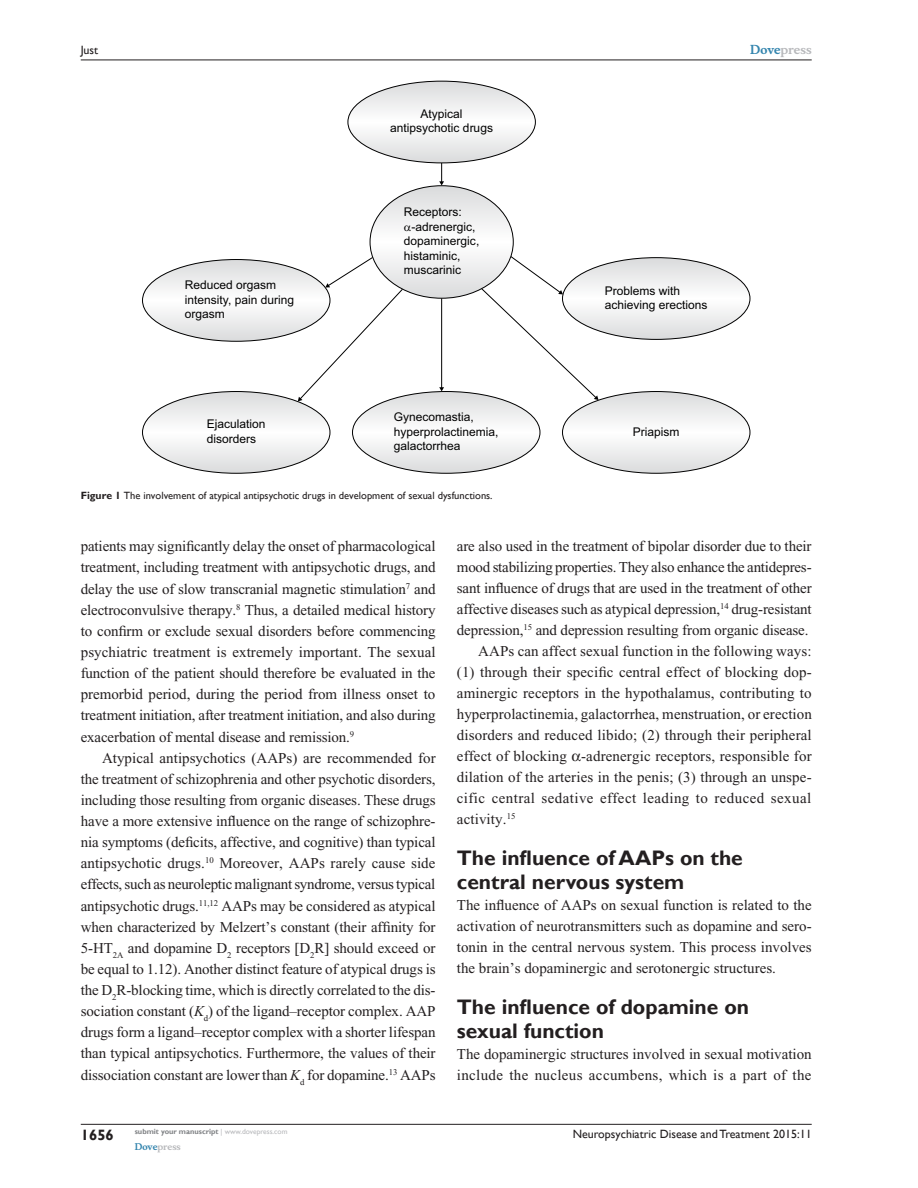
<style>
.page{position:relative;width:918px;height:1188px;background:#fff}
.page>*{position:absolute;margin:0;border:0;box-sizing:border-box;transform-origin:0 0}
.H1-2li{font:700 21px/24px "Gill Sans";color:#231f20}
.Tx{font:15px/21.1px "Times New Roman";letter-spacing:-.01em;color:#231f20;text-align:justify}
.TxF{font:15px/21.1px "Times New Roman";color:#231f20;text-align:justify}
.RunFolio-V{font:700 15px "Gill Sans";color:#231f20}
.t1{font:12px/14.4px "Arial";color:#000}
.RunF-V{font:12px "Gill Sans";color:#231f20}
.RunH-Brand-V{font:700 12px "Musee";color:#b8b9bc}
.RunH-V{font:12px "Gill Sans";color:#231f20}
.FigC{font:10.5px "Gill Sans";color:#231f20}
.RunF-Brand-V{font:700 9px "Musee";color:#b8b9bc}
.RunF-SubmityourMS-V{font:700 7.5px "Gill Sans";color:#808285}
.s1{font-weight:700}
.s2{color:#3485ae}
.s3{font-style:italic}
.s4{font-weight:400;color:#b8b9bc}
</style>
<div class="page">
<hr style="left:81px;top:1124px;width:731px;height:1px;background:#231f20">
<hr style="left:81px;top:60px;width:731px;height:1px;background:#231f20">
<svg style="left:143px;top:81px;width:607px;height:392px"></svg>
<p class="RunH-V" style="left:81px;top:43px;width:19px">Just</p>
<p class="t1" style="left:185px;top:278px;width:111px">Reduced orgasm intensity, pain during orgasm</p>
<p class="t1" style="left:207px;top:417px;width:60px">Ejaculation disorders</p>
<p class="t1" style="left:390px;top:107px;width:104px;text-align:center">Atypical antipsychotic drugs</p>
<p class="t1" style="left:404px;top:205px;width:60px">Receptors:</p>
<p class="t1" style="left:412px;top:219px;width:66px">-adrenergic,</p>
<p class="t1" style="left:404px;top:234px;width:77px">dopaminergic,</p>
<p class="t1" style="left:404px;top:248px;width:58px">histaminic,</p>
<p class="t1" style="left:404px;top:263px;width:59px">muscarinic</p>
<p class="t1" style="left:394px;top:410px;width:106px">Gynecomastia, hyperprolactinemia, galactorrhea</p>
<p class="FigC" style="left:81px;top:489px;width:413px"><span class="s1">Figure 1</span> The involvement of atypical antipsychotic drugs in development of sexual dysfunctions.</p>
<p class="RunH-Brand-V" style="left:750px;top:43px;width:63px"><span class="s2">Dove</span>press</p>
<p class="t1" style="left:605px;top:283px;width:104px">Problems with achieving erections</p>
<p class="t1" style="left:633px;top:424px;width:48px">Priapism</p>
<p class="TxF" style="left:81px;top:536px;width:356px">patients may significantly delay the onset of pharmacological treatment, including treatment with antipsychotic drugs, and delay the use of slow transcranial magnetic stimulation<sup>7</sup> and electroconvulsive therapy.<sup>8</sup> Thus, a detailed medical history to confirm or exclude sexual disorders before commencing psychiatric treatment is extremely important. The sexual function of the patient should therefore be evaluated in the premorbid period, during the period from illness onset to treatment initiation, after treatment initiation, and also during exacerbation of mental disease and remission.<sup>9</sup></p>
<p class="Tx" style="left:81px;top:747px;width:356px;text-indent:21px">Atypical antipsychotics (AAPs) are recommended for the treatment of schizophrenia and other psychotic disorders, including those resulting from organic diseases. These drugs have a more extensive influence on the range of schizophre&shy;nia symptoms (deficits, affective, and cognitive) than typical antipsychotic drugs.<sup>10</sup> Moreover, AAPs rarely cause side effects, such as neuroleptic malignant syndrome, versus typical antipsychotic drugs.<sup>11,12</sup> AAPs may be considered as atypical when characterized by Melzert’s constant (their affinity for 5-HT<sub>2A</sub> and dopamine D<sub>2</sub> receptors [D<sub>2</sub>R] should exceed or be equal to 1.12). Another distinct feature of atypical drugs is the D<sub>2</sub>R-blocking time, which is directly correlated to the dis&shy;sociation constant (<span class="s3">K</span><sub>d</sub>) of the ligand–receptor complex. AAP drugs form a ligand–receptor complex with a shorter lifespan than typical antipsychotics. Furthermore, the values of their dissociation constant are lower than <span class="s3">K</span><sub>d</sub> for dopamine.<sup>13</sup> AAPs</p>
<p class="Tx" style="left:457px;top:536px;width:356px">are also used in the treatment of bipolar disorder due to their mood stabilizing properties. They also enhance the antidepres&shy;sant influence of drugs that are used in the treatment of other affective diseases such as atypical depression,<sup>14</sup> drug-resistant depression,<sup>15</sup> and depression resulting from organic disease.</p>
<p class="Tx" style="left:457px;top:641px;width:356px;text-indent:21px">AAPs can affect sexual function in the following ways: (1) through their specific central effect of blocking dop&shy;aminergic receptors in the hypothalamus, contributing to hyperprolactinemia, galactorrhea, menstruation, or erection disorders and reduced libido; (2) through their peripheral effect of blocking -adrenergic receptors, responsible for dilation of the arteries in the penis; (3) through an unspe&shy;cific central sedative effect leading to reduced sexual activity.<sup>15</sup></p>
<p class="H1-2li" style="left:457px;top:846px;width:288px">The influence of AAPs on the central nervous system</p>
<p class="TxF" style="left:457px;top:894px;width:356px">The influence of AAPs on sexual function is related to the activation of neurotransmitters such as dopamine and sero&shy;tonin in the central nervous system. This process involves the brain’s dopaminergic and serotonergic structures.</p>
<p class="H1-2li" style="left:457px;top:995px;width:294px">The influence of dopamine on sexual function</p>
<p class="TxF" style="left:457px;top:1043px;width:356px">The dopaminergic structures involved in sexual motivation include the nucleus accumbens, which is a part of the</p>
<p class="RunFolio-V" style="left:81px;top:1126px;width:35px">1656</p>
<p class="RunF-SubmityourMS-V" style="left:135px;top:1127px;width:154px">submit your manuscript <span class="s4">| www.dovepress.com</span></p>
<p class="RunF-Brand-V" style="left:135px;top:1141px;width:48px"><span class="s2">Dove</span>press</p>
<p class="RunF-V" style="left:573px;top:1127px;width:241px">Neuropsychiatric Disease and Treatment 2015:11</p>
</div>
